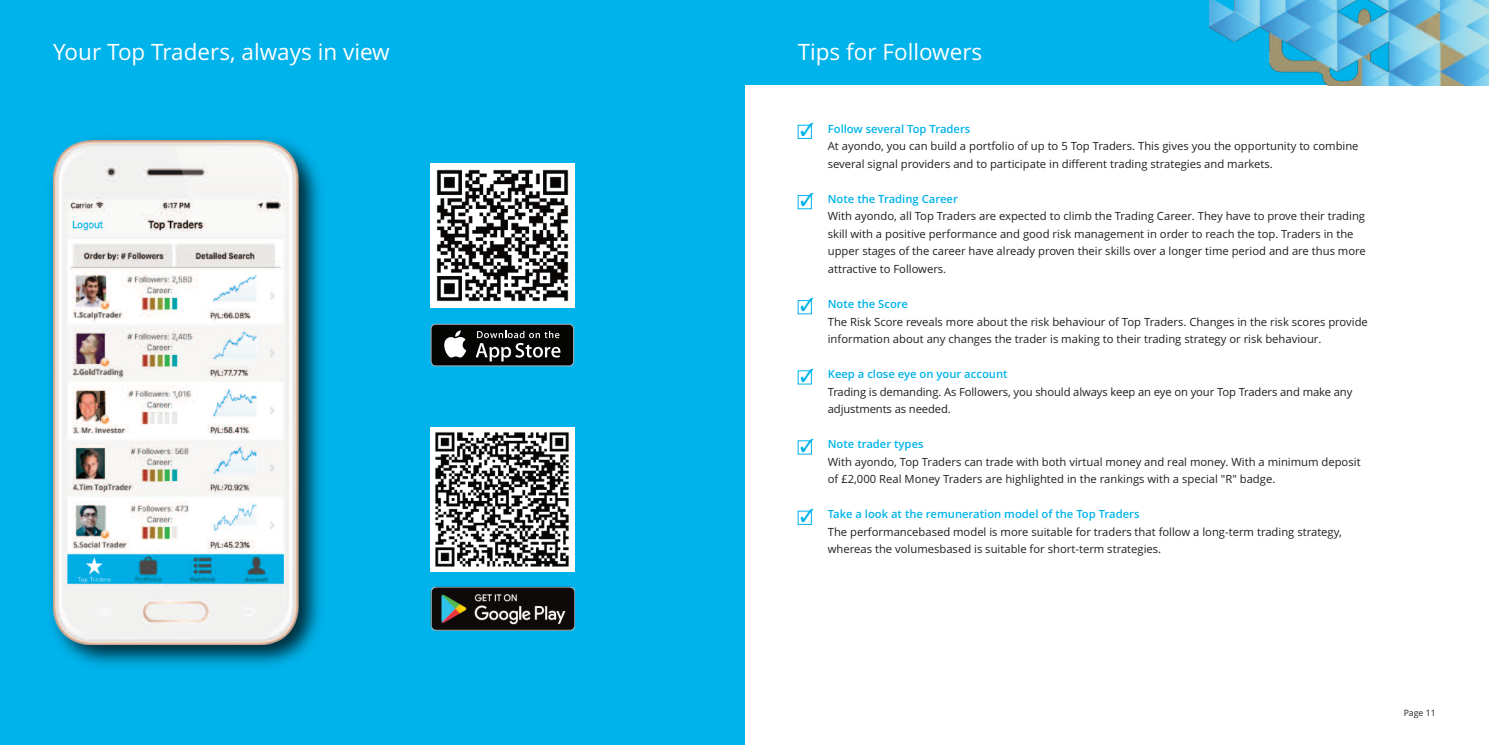
<style>
.page{position:relative;width:1489px;height:745px;background:#fff}
.page>*{position:absolute;margin:0;border:0;box-sizing:border-box;transform-origin:0 0}
.t1{font:22.5px "Open Sans";color:#fff}
.t2{font:11.25px/17.5px "Open Sans";color:#231f20}
.t3{font:600 11.25px "Open Sans";color:#00b3eb}
.t4{font:8.75px "Open Sans";color:#231f20}
</style>
<div class="page">
<div style="left:733px;top:0;width:755px;height:85px;background:#00b3eb"></div>
<div style="left:0;top:0;width:744px;height:744px;background:#00b3eb"></div>
<img style="left:50px;top:138px;width:271px;height:528px">
<img style="left:53px;top:140px;width:246px;height:504px">
<svg style="left:430px;top:323px;width:144px;height:43px"></svg>
<div style="left:431px;top:324px;width:142px;height:41px;background:#040503;border-radius:4px"></div>
<svg style="left:444px;top:330px;width:22px;height:27px"></svg>
<svg style="left:475px;top:330px;width:85px;height:31px"></svg>
<img style="left:430px;top:163px;width:144px;height:144px">
<div style="left:797px;top:125px;width:14px;height:14px;border:1px solid #00b3eb"></div>
<img style="left:1209px;top:0;width:279px;height:85px">
<img style="left:430px;top:586px;width:144px;height:45px">
<img style="left:431px;top:427px;width:143px;height:143px">
<svg style="left:801px;top:300px;width:11px;height:11px"></svg>
<svg style="left:801px;top:370px;width:11px;height:11px"></svg>
<svg style="left:801px;top:195px;width:11px;height:11px"></svg>
<svg style="left:801px;top:124px;width:11px;height:12px"></svg>
<svg style="left:801px;top:440px;width:11px;height:11px"></svg>
<svg style="left:801px;top:510px;width:11px;height:11px"></svg>
<h1 class="t1" style="left:53px;top:39px;width:338px">Your Top Traders, always in view</h1>
<h1 class="t1" style="left:797px;top:39px;width:186px">Tips for Followers</h1>
<p class="t3" style="left:827px;top:122px;width:144px">Follow several Top Traders</p>
<p class="t2" style="left:827px;top:137px;width:532px">At ayondo, you can build a portfolio of up to 5 Top Traders. This gives you the opportunity to combine several signal providers and to participate in different trading strategies and markets.</p>
<p class="t3" style="left:827px;top:192px;width:131px">Note the Trading Career</p>
<p class="t2" style="left:827px;top:207px;width:539px">With ayondo, all Top Traders are expected to climb the Trading Career. They have to prove their trading skill with a positive performance and good risk management in order to reach the top. Traders in the upper stages of the career have already proven their skills over a longer time period and are thus more attractive to Followers.</p>
<p class="t3" style="left:827px;top:297px;width:82px">Note the Score</p>
<p class="t2" style="left:827px;top:312px;width:541px">The Risk Score reveals more about the risk behaviour of Top Traders. Changes in the risk scores provide information about any changes the trader is making to their trading strategy or risk behaviour.</p>
<p class="t3" style="left:827px;top:367px;width:181px">Keep a close eye on your account</p>
<p class="t2" style="left:827px;top:382px;width:526px">Trading is demanding. As Followers, you should always keep an eye on your Top Traders and make any adjustments as needed.</p>
<p class="t3" style="left:827px;top:437px;width:97px">Note trader types</p>
<p class="t2" style="left:827px;top:452px;width:534px">With ayondo, Top Traders can trade with both virtual money and real money. With a minimum deposit of £2,000 Real Money Traders are highlighted in the rankings with a special "R" badge.</p>
<p class="t3" style="left:827px;top:507px;width:313px">Take a look at the remuneration model of the Top Traders</p>
<p class="t2" style="left:827px;top:522px;width:515px">The performancebased model is more suitable for traders that follow a long-term trading strategy, whereas the volumesbased is suitable for short-term strategies.</p>
<p class="t4" style="left:1403px;top:707px;width:34px">Page 11</p>
</div>
